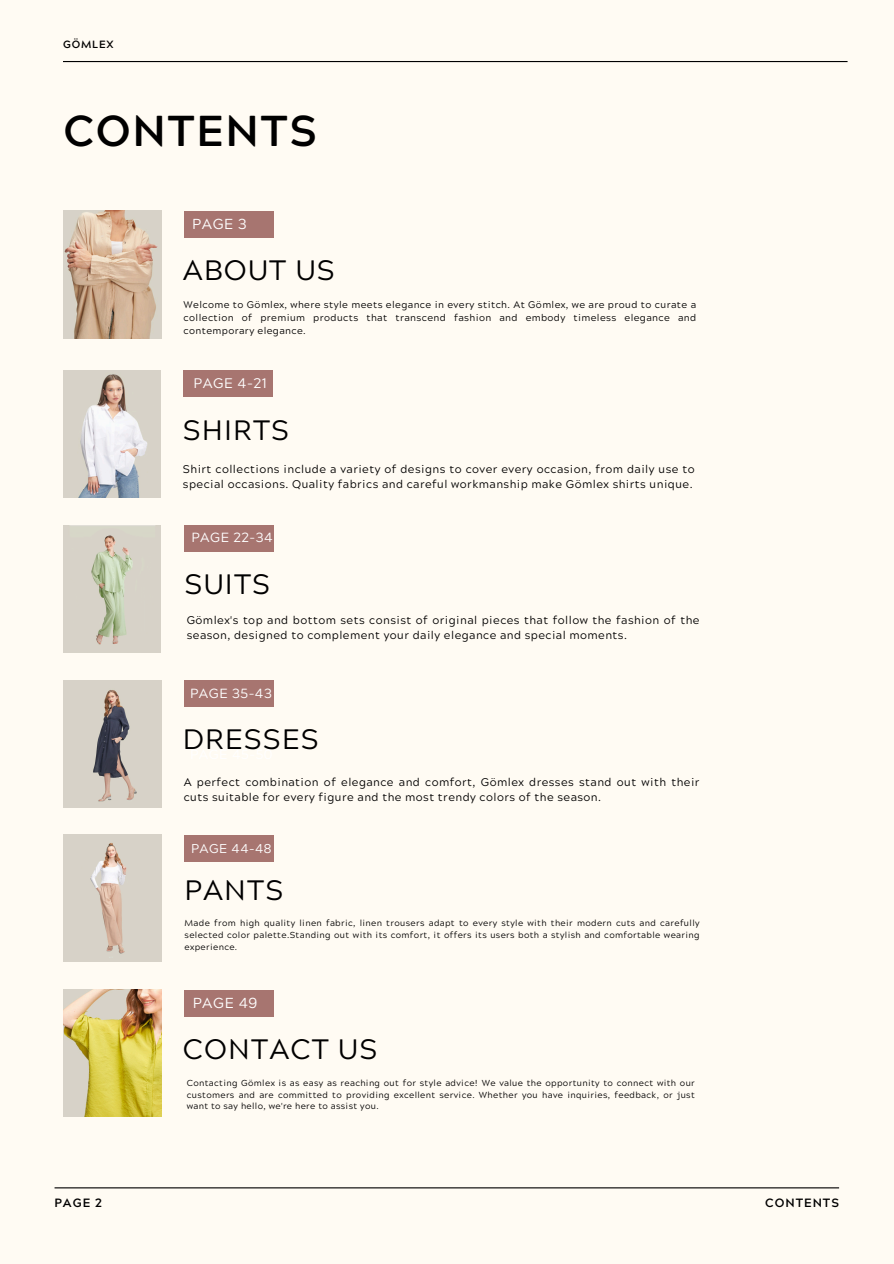
<style>
.page{position:relative;width:894px;height:1264px;background:#fff}
.page>*{position:absolute;margin:0;border:0;box-sizing:border-box;transform-origin:0 0}
.t1{font:700 43.2px "Acherus Grotesque";letter-spacing:.04em;color:#000}
.t2{font:28.05px "Acherus Grotesque";letter-spacing:.04em;color:#000}
.t3{font:14.4px "Acherus Grotesque";letter-spacing:.04em;color:#fff}
.t4{font:13.8px "Acherus Grotesque";letter-spacing:.04em;color:#fff}
.t5{font:13.2px "Acherus Grotesque";letter-spacing:.04em;color:#fff}
.t6{font:12.75px "Acherus Grotesque";letter-spacing:.04em;color:#fff}
.t7{font:700 12px "Acherus Grotesque";letter-spacing:.08em;color:#000}
.t8{font:11.1px/14.9px "Acherus Grotesque";letter-spacing:.04em;color:#000}
.t9{font:700 10.5px "Acherus Grotesque";letter-spacing:.08em;color:#000}
.t10{font:9.6px/12.9px "Acherus Grotesque";letter-spacing:.04em;color:#000;text-align:justify}
.t11{font:8.7px/11.9px "Acherus Grotesque";letter-spacing:.04em;color:#000;text-align:justify}
</style>
<div class="page">
<div style="left:0;top:0;width:893px;height:1263px;background:#fffbf3"></div>
<hr style="left:63px;top:61px;width:784px;height:1px;background:#000">
<hr style="left:55px;top:1187px;width:783px;height:1px;background:#000">
<img style="left:63px;top:370px;width:98px;height:128px">
<img style="left:63px;top:525px;width:98px;height:127px">
<img style="left:63px;top:680px;width:98px;height:127px">
<div style="left:183px;top:370px;width:90px;height:27px;background:#a77570"></div>
<div style="left:184px;top:525px;width:90px;height:27px;background:#a77570"></div>
<div style="left:184px;top:680px;width:90px;height:26px;background:#a77570"></div>
<img style="left:63px;top:211px;width:98px;height:127px">
<div style="left:184px;top:211px;width:89px;height:26px;background:#a77570"></div>
<img style="left:63px;top:834px;width:98px;height:128px">
<div style="left:184px;top:834px;width:90px;height:27px;background:#a77570"></div>
<img style="left:63px;top:989px;width:98px;height:127px">
<div style="left:184px;top:989px;width:90px;height:27px;background:#a77570"></div>
<h3 class="t9" style="left:63px;top:40px;width:52px">GÖMLEX</h3>
<p class="t1" style="left:63px;top:113px;width:255px">CONTENTS</p>
<h3 class="t3" style="left:192px;top:218px;width:56px">PAGE 3</h3>
<p class="t2" style="left:183px;top:259px;width:153px">ABOUT US</p>
<h2 class="t10" style="left:183px;top:300px;width:514px">Welcome to Gömlex, where style meets elegance in every stitch. At Gömlex, we are proud to curate a collection of premium products that transcend fashion and embody timeless elegance and contemporary elegance.</h2>
<p class="t4" style="left:193px;top:378px;width:75px">PAGE 4-21</p>
<p class="t2" style="left:183px;top:419px;width:108px">SHIRTS</p>
<h3 class="t8" style="left:183px;top:463px;width:513px">Shirt collections include a variety of designs to cover every occasion, from daily use to special occasions. Quality fabrics and careful workmanship make Gömlex shirts unique.</h3>
<p class="t5" style="left:191px;top:532px;width:83px">PAGE 22-34</p>
<p class="t2" style="left:184px;top:573px;width:87px">SUITS</p>
<h2 class="t8" style="left:187px;top:614px;width:514px">Gömlex's top and bottom sets consist of original pieces that follow the fashion of the season, designed to complement your daily elegance and special moments.</h2>
<p class="t5" style="left:190px;top:688px;width:83px">PAGE 35-43</p>
<p class="t2" style="left:183px;top:728px;width:138px">DRESSES</p>
<p class="t8" style="left:184px;top:776px;width:517px">A perfect combination of elegance and comfort, Gömlex dresses stand out with their cuts suitable for every figure and the most trendy colors of the season.</p>
<p class="t6" style="left:191px;top:843px;width:82px">PAGE 44-48</p>
<h2 class="t2" style="left:184px;top:879px;width:100px">PANTS</h2>
<h5 class="t11" style="left:184px;top:918px;width:516px">Made from high quality linen fabric, linen trousers adapt to every style with their modern cuts and carefully selected color palette.Standing out with its comfort, it offers its users both a stylish and comfortable wearing experience.</h5>
<p class="t3" style="left:193px;top:996px;width:66px">PAGE 49</p>
<h4 class="t2" style="left:183px;top:1037px;width:196px">CONTACT US</h4>
<h2 class="t7" style="left:55px;top:1198px;width:49px">PAGE 2</h2>
<h4 class="t11" style="left:187px;top:1077px;width:509px">Contacting Gömlex is as easy as reaching out for style advice! We value the opportunity to connect with our customers and are committed to providing excellent service. Whether you have inquiries, feedback, or just want to say hello, we're here to assist you.</h4>
<h3 class="t7" style="left:765px;top:1198px;width:75px">CONTENTS</h3>
</div>
